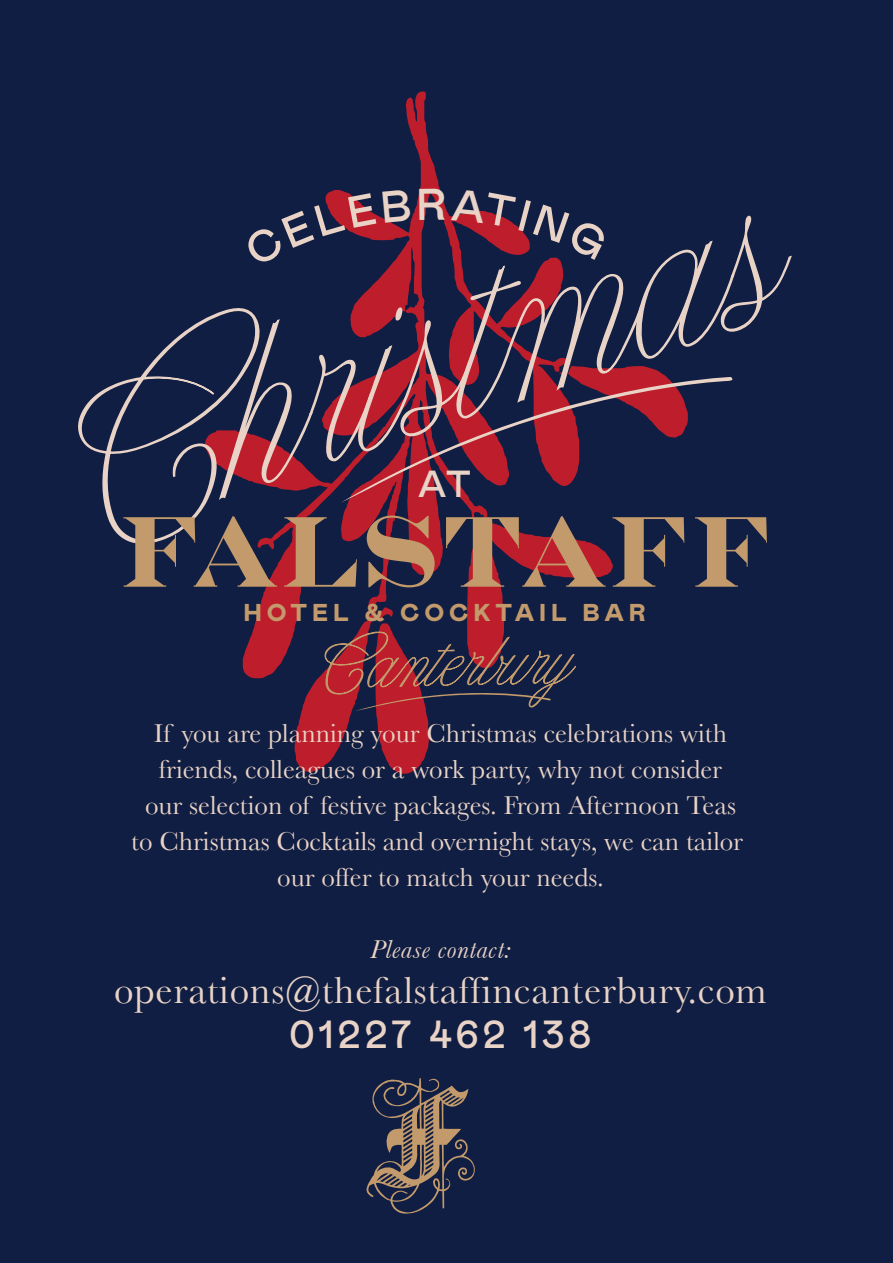
<style>
.page{position:relative;width:893px;height:1263px;background:#101e43}
.page>*{position:absolute;margin:0;border:0;box-sizing:border-box;transform-origin:0 0}
.t1{font:251.25px "Nautica Sottile";color:#e9d3c6}
.t2{font:700 101.85px "Engravers";letter-spacing:.025em;color:#c39a6b;scale:.86 1}
.t3{font:39px "Baskerville";letter-spacing:.02em;color:#e9d3c6}
.t4{font:500 39px "Mabry Pro";letter-spacing:.1em;color:#e9d3c6}
.t5{font:500 37.5px "Mabry Pro";color:#e9d3c6}
.t6{font:27px/36px "Baskerville";color:#e9d3c6;text-align:center}
.t7{font:italic 27px "Baskerville";letter-spacing:.02em;color:#e9d3c6}
.t8{font:900 24.45px "Mabry Pro";letter-spacing:.2em;color:#c39a6b}
</style>
<div class="page">
<svg style="left:405px;top:91px;width:35px;height:97px"></svg>
<svg style="left:366px;top:1078px;width:109px;height:136px"></svg>
<svg style="left:78px;top:188px;width:714px;height:586px"></svg>
<h1 class="t1" style="left:14px;top:319px;width:754px;rotate:-18deg">Christmas</h1>
<h3 class="t5" style="left:418px;top:457px;width:54px">AT</h3>
<h2 class="t2" style="left:119px;top:492px;width:760px">FALSTAFF</h2>
<p class="t8" style="left:243px;top:595px;width:404px">HOTEL &amp; COCKTAIL BAR</p>
<p class="t6" style="left:131px;top:715px;width:613px">If you are planning your Christmas celebrations with friends, colleagues or a work party, why not consider<br>our selection of festive packages. From Afternoon Teas to Christmas Cocktails and overnight stays, we can tailor our offer to match your needs.</p>
<p class="t7" style="left:370px;top:933px;width:142px">Please contact:</p>
<h3 class="t3" style="left:114px;top:967px;width:654px">operations@thefalstaffincanterbury.com</h3>
<h3 class="t4" style="left:289px;top:1007px;width:304px">01227 462 138</h3>
</div>
